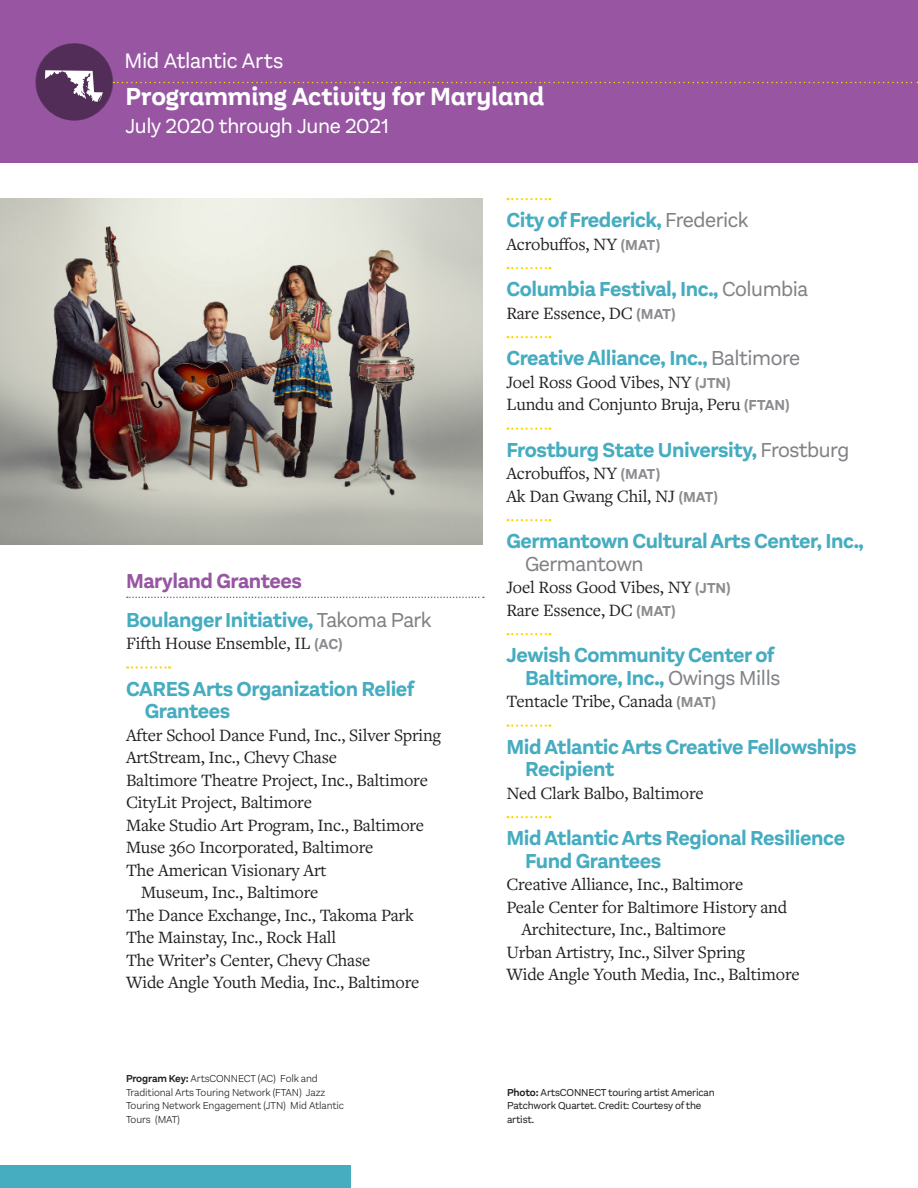
<style>
.page{position:relative;width:918px;height:1188px;background:#fff}
.page>*{position:absolute;margin:0;border:0;box-sizing:border-box;transform-origin:0 0}
.Pg2_Head_1{font:700 25.5px "Aestetico Informal";letter-spacing:-.005em;color:#fff}
.Pg2_MAA{font:21.75px "Aestetico";letter-spacing:-.015em;color:#fff}
.Grantee_names_w_rule{font:700 21px/22.5px "Aestetico";letter-spacing:-.02em;color:#46acc0}
.Grantee_names_no_rul{font:700 21px "Aestetico";letter-spacing:-.02em;color:#46acc0}
.Pg2_Head_1-2{font:21px "Aestetico";letter-spacing:-.02em;color:#fff}
.Pg2_Subhead{font:700 21px "Aestetico";letter-spacing:-.02em;color:#9755a2}
.Grantee_text{font:18px/22.5px "Freight Text Pro";letter-spacing:-.01em;color:#231f20;text-align:center}
.Caption_BK{font:300 10.5px/13.5px "Aestetico";letter-spacing:-.01em;color:#231f20}
.Caption_BK-2{font:10.5px/13.5px "Aestetico";letter-spacing:-.01em;color:#231f20}
.s1{font-weight:400;color:#808285}
.s2{font-family:"Aestetico";font-weight:700;font-size:15px;color:#8a8c8f}
.s3{font-weight:600}
</style>
<div class="page">
<div style="left:0;top:0;width:918px;height:163px;background:#9755a2"></div>
<svg style="left:113px;top:82px;width:805px;height:1px"></svg>
<div style="left:0;top:1166px;width:351px;height:22px;background:#46acc0"></div>
<svg style="left:127px;top:597px;width:357px;height:1px"></svg>
<svg style="left:127px;top:666px;width:43px;height:3px"></svg>
<img style="left:0;top:198px;width:483px;height:346px">
<svg style="left:508px;top:198px;width:42px;height:2px"></svg>
<svg style="left:508px;top:267px;width:42px;height:2px"></svg>
<svg style="left:508px;top:336px;width:42px;height:2px"></svg>
<svg style="left:508px;top:428px;width:42px;height:2px"></svg>
<svg style="left:508px;top:519px;width:42px;height:2px"></svg>
<svg style="left:508px;top:633px;width:42px;height:2px"></svg>
<svg style="left:508px;top:724px;width:42px;height:3px"></svg>
<svg style="left:508px;top:816px;width:42px;height:2px"></svg>
<div style="left:35px;top:43px;width:77px;height:77px;background:#522d57;border-radius:50%"></div>
<svg style="left:45px;top:70px;width:58px;height:32px"></svg>
<p class="Pg2_MAA" style="left:124px;top:49px;width:160px">Mid Atlantic Arts</p>
<p class="Pg2_Head_1" style="left:125px;top:81px;width:421px">Programming Activity for Maryland</p>
<p class="Pg2_Head_1-2" style="left:125px;top:114px;width:266px">July 2020 through June 2021</p>
<p class="Pg2_Subhead" style="left:126px;top:568px;width:177px">Maryland Grantees</p>
<p class="Grantee_names_no_rul" style="left:126px;top:607px;width:307px">Boulanger Initiative, <span class="s1">Takoma Park</span></p>
<p class="Grantee_text" style="left:126px;top:631px;width:218px">Fifth House Ensemble, IL <span class="s2">(AC)</span></p>
<p class="Grantee_names_w_rule" style="left:145px;top:678px;width:271px;text-indent:-19px">CARES Arts Organization Relief<br>Grantees</p>
<p class="Grantee_text" style="left:126px;top:723px;width:317px">After School Dance Fund, Inc., Silver Spring</p>
<p class="Grantee_text" style="left:126px;top:745px;width:213px">ArtStream, Inc., Chevy Chase</p>
<p class="Grantee_text" style="left:126px;top:768px;width:303px">Baltimore Theatre Project, Inc., Baltimore</p>
<p class="Grantee_text" style="left:126px;top:790px;width:187px">CityLit Project, Baltimore</p>
<p class="Grantee_text" style="left:126px;top:813px;width:300px">Make Studio Art Program, Inc., Baltimore</p>
<p class="Grantee_text" style="left:126px;top:835px;width:249px">Muse 360 Incorporated, Baltimore</p>
<p class="Grantee_text" style="left:126px;top:858px;width:202px">The American Visionary Art<br>Museum, Inc., Baltimore</p>
<p class="Grantee_text" style="left:126px;top:903px;width:289px">The Dance Exchange, Inc., Takoma Park</p>
<p class="Grantee_text" style="left:126px;top:925px;width:212px">The Mainstay, Inc., Rock Hall</p>
<p class="Grantee_text" style="left:126px;top:948px;width:246px">The Writer’s Center, Chevy Chase</p>
<p class="Grantee_text" style="left:126px;top:970px;width:295px">Wide Angle Youth Media, Inc., Baltimore</p>
<p class="Caption_BK" style="left:126px;top:1072px;width:220px"><span class="s3">Program Key:</span> ArtsCONNECT (AC) Folk and Traditional Arts Touring Network (FTAN) Jazz Touring Network Engagement (JTN) Mid Atlantic Tours (MAT)</p>
<p class="Grantee_names_w_rule" style="left:506px;top:209px;width:244px">City of Frederick, <span class="s1">Frederick</span></p>
<p class="Grantee_text" style="left:506px;top:232px;width:155px">Acrobuffos, NY <span class="s2">(MAT)</span></p>
<p class="Grantee_names_w_rule" style="left:506px;top:278px;width:303px">Columbia Festival, Inc., <span class="s1">Columbia</span></p>
<p class="Grantee_text" style="left:506px;top:301px;width:171px">Rare Essence, DC <span class="s2">(MAT)</span></p>
<p class="Grantee_names_w_rule" style="left:506px;top:347px;width:295px">Creative Alliance, Inc., <span class="s1">Baltimore</span></p>
<p class="Grantee_text" style="left:506px;top:370px;width:226px">Joel Ross Good Vibes, NY <span class="s2">(JTN)</span></p>
<p class="Grantee_text" style="left:506px;top:393px;width:285px">Lundu and Conjunto Bruja, Peru <span class="s2">(FTAN)</span></p>
<p class="Grantee_names_w_rule" style="left:506px;top:439px;width:344px">Frostburg State University, <span class="s1">Frostburg</span></p>
<p class="Grantee_text" style="left:506px;top:462px;width:155px">Acrobuffos, NY <span class="s2">(MAT)</span></p>
<p class="Grantee_text" style="left:506px;top:484px;width:213px">Ak Dan Gwang Chil, NJ <span class="s2">(MAT)</span></p>
<p class="Grantee_names_w_rule" style="left:525px;top:530px;width:340px;text-indent:-19px">Germantown Cultural Arts Center, Inc.,<br><span class="s1">Germantown</span></p>
<p class="Grantee_text" style="left:506px;top:576px;width:226px">Joel Ross Good Vibes, NY <span class="s2">(JTN)</span></p>
<p class="Grantee_text" style="left:506px;top:598px;width:171px">Rare Essence, DC <span class="s2">(MAT)</span></p>
<p class="Grantee_names_w_rule" style="left:506px;top:644px;width:275px;text-align:right">Jewish Community Center of<br>Baltimore, Inc., <span class="s1">Owings Mills</span></p>
<p class="Grantee_text" style="left:506px;top:690px;width:211px">Tentacle Tribe, Canada <span class="s2">(MAT)</span></p>
<p class="Grantee_names_w_rule" style="left:525px;top:736px;width:333px;text-indent:-19px">Mid Atlantic Arts Creative Fellowships<br>Recipient</p>
<p class="Grantee_text" style="left:506px;top:781px;width:199px">Ned Clark Balbo, Baltimore</p>
<p class="Grantee_names_w_rule" style="left:525px;top:827px;width:322px;text-indent:-19px">Mid Atlantic Arts Regional Resilience<br>Fund Grantees</p>
<p class="Grantee_text" style="left:506px;top:873px;width:238px">Creative Alliance, Inc., Baltimore</p>
<p class="Grantee_text" style="left:521px;top:895px;width:267px;text-align:left;text-indent:-15px">Peale Center for Baltimore History and<br>Architecture, Inc., Baltimore</p>
<p class="Grantee_text" style="left:506px;top:940px;width:240px">Urban Artistry, Inc., Silver Spring</p>
<p class="Grantee_text" style="left:506px;top:963px;width:295px">Wide Angle Youth Media, Inc., Baltimore</p>
<p class="Caption_BK-2" style="left:507px;top:1086px;width:209px"><span class="s3">Photo:</span> ArtsCONNECT touring artist American<br>Patchwork Quartet. Credit: Courtesy of the artist.</p>
</div>
